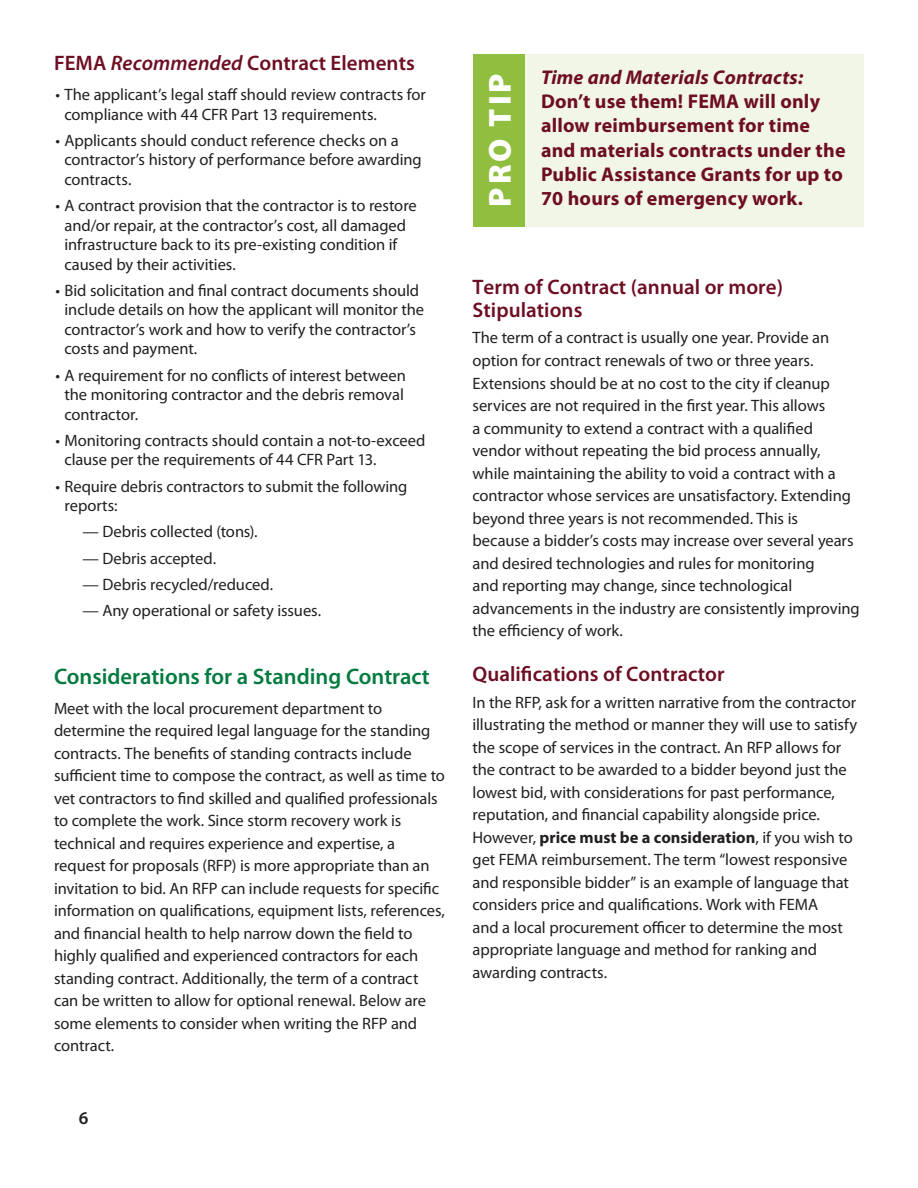
<style>
.page{position:relative;width:918px;height:1188px;background:#fff}
.page>*{position:absolute;margin:0;border:0;box-sizing:border-box;transform-origin:0 0}
.t1{font:900 31.95px "Myriad Pro";letter-spacing:.1em;color:#fff}
.t2{font:600 22.5px "Myriad Pro";color:#047a3f}
.t3{font:600 21px/22.5px "Myriad Pro";letter-spacing:.005em;color:#6e0e22}
.t4{font:700 19.95px/24.2px "Myriad Pro";letter-spacing:.01em;color:#6e0e22}
.t5{font:italic 700 19.95px "Myriad Pro";letter-spacing:.01em;color:#6e0e22}
.t6{font:600 18px "Myriad Pro";color:#231f20}
.t7{font:16.5px/22.5px "Myriad Pro";letter-spacing:-.005em;color:#231f20}
.s1{font-style:italic}
.s2{font-weight:700}
</style>
<div class="page">
<div style="left:474px;top:54px;width:390px;height:172px;background:#f2f6e7"></div>
<div style="left:473px;top:54px;width:51px;height:172px;background:#90be3e"></div>
<p class="t3" style="left:54px;top:51px;width:362px">FEMA <span class="s1">Recommended</span> Contract Elements</p>
<p class="t7" style="left:64px;top:85px;width:363px;line-height:19.5px;text-indent:-9px">• The applicant’s legal staff should review contracts for compliance with 44 CFR Part 13 requirements.</p>
<p class="t7" style="left:64px;top:130px;width:359px;line-height:19.5px;text-indent:-9px">• Applicants should conduct reference checks on a contractor’s history of performance before awarding contracts.</p>
<p class="t7" style="left:64px;top:196px;width:354px;line-height:19.5px;text-indent:-9px">• A contract provision that the contractor is to restore and/or repair, at the contractor’s cost, all damaged infrastructure back to its pre-existing condition if caused by their activities.</p>
<p class="t7" style="left:64px;top:280px;width:361px;line-height:19.5px;text-indent:-9px">• Bid solicitation and final contract documents should include details on how the applicant will monitor the contractor’s work and how to verify the contractor’s costs and payment.</p>
<p class="t7" style="left:64px;top:365px;width:343px;line-height:19.5px;text-indent:-9px">• A requirement for no conflicts of interest between the monitoring contractor and the debris removal contractor.</p>
<p class="t7" style="left:64px;top:430px;width:362px;line-height:19.5px;text-indent:-9px">• Monitoring contracts should contain a not-to-exceed clause per the requirements of 44 CFR Part 13.</p>
<p class="t7" style="left:64px;top:476px;width:345px;line-height:19.5px;text-indent:-9px">• Require debris contractors to submit the following reports:</p>
<p class="t7" style="left:82px;top:520px;width:177px">— Debris collected (tons).</p>
<p class="t7" style="left:82px;top:547px;width:135px">— Debris accepted.</p>
<p class="t7" style="left:82px;top:573px;width:192px">— Debris recycled/reduced.</p>
<p class="t7" style="left:82px;top:599px;width:240px">— Any operational or safety issues.</p>
<h2 class="t2" style="left:54px;top:662px;width:377px">Considerations for a Standing Contract</h2>
<p class="t7" style="left:54px;top:697px;width:393px">Meet with the local procurement department to determine the required legal language for the standing contracts. The benefits of standing contracts include sufficient time to compose the contract, as well as time to vet contractors to find skilled and qualified professionals to complete the work. Since storm recovery work is technical and requires experience and expertise, a request for proposals (RFP) is more appropriate than an invitation to bid. An RFP can include requests for specific information on qualifications, equipment lists, references, and financial health to help narrow down the field to highly qualified and experienced contractors for each standing contract. Additionally, the term of a contract can be written to allow for optional renewal. Below are some elements to consider when writing the RFP and contract.</p>
<p class="t6" style="left:79px;top:1106px;width:11px">6</p>
<h1 class="t1" style="left:479px;top:207px;width:135px;rotate:-90deg">PRO TIP</h1>
<p class="t5" style="left:541px;top:64px;width:264px">Time and Materials Contracts:</p>
<p class="t4" style="left:541px;top:89px;width:306px">Don’t use them! FEMA will only allow reimbursement for time and materials contracts under the<br>Public Assistance Grants for up to<br>70 hours of emergency work.</p>
<p class="t3" style="left:472px;top:276px;width:312px">Term of Contract (annual or more)<br>Stipulations</p>
<p class="t7" style="left:472px;top:326px;width:389px">The term of a contract is usually one year. Provide an option for contract renewals of two or three years.<br>Extensions should be at no cost to the city if cleanup services are not required in the first year. This allows<br>a community to extend a contract with a qualified vendor without repeating the bid process annually, while maintaining the ability to void a contract with a contractor whose services are unsatisfactory. Extending beyond three years is not recommended. This is<br>because a bidder’s costs may increase over several years and desired technologies and rules for monitoring<br>and reporting may change, since technological advancements in the industry are consistently improving the efficiency of work.</p>
<p class="t3" style="left:472px;top:662px;width:254px">Qualifications of Contractor</p>
<p class="t7" style="left:472px;top:691px;width:386px">In the RFP, ask for a written narrative from the contractor illustrating the method or manner they will use to satisfy the scope of services in the contract. An RFP allows for the contract to be awarded to a bidder beyond just the lowest bid, with considerations for past performance, reputation, and financial capability alongside price.<br>However, <span class="s2">price must be a consideration</span>, if you wish to get FEMA reimbursement. The term “lowest responsive and responsible bidder” is an example of language that considers price and qualifications. Work with FEMA<br>and a local procurement officer to determine the most appropriate language and method for ranking and awarding contracts.</p>
</div>
